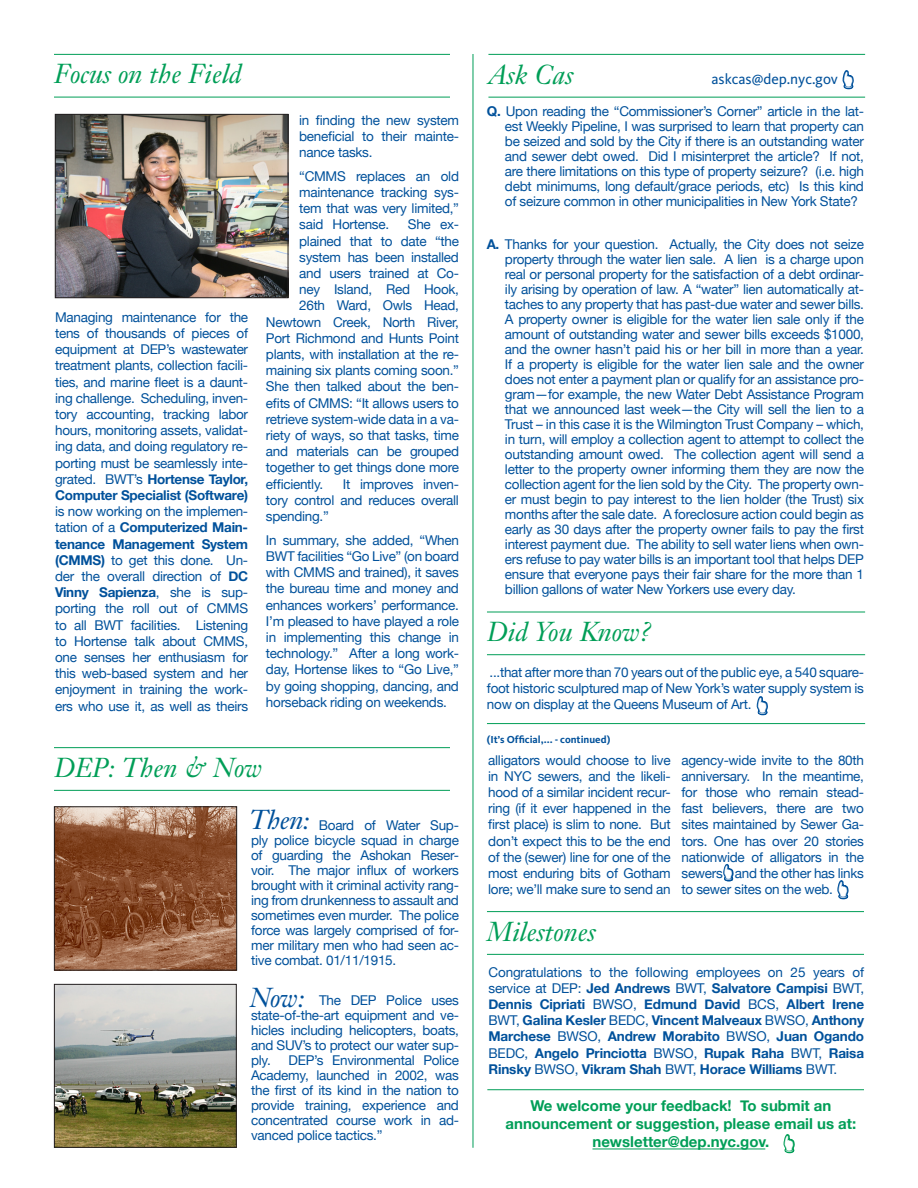
<style>
.page{position:relative;width:918px;height:1188px;background:#fff}
.page>*{position:absolute;margin:0;border:0;box-sizing:border-box;transform-origin:0 0}
.t1{font:italic 27px "Janson Text";color:#009e57}
.body{font:italic 27px "Janson Text";letter-spacing:-.02em;color:#01519b}
.t2{font:700 15px/18px "Helvetica Neue";color:#009e57;text-align:center}
.t3{font:15px "Kievit";color:#01519b}
.body-2{font:13.5px/16.2px "Helvetica Neue";letter-spacing:-.02em;color:#01519b;text-align:justify}
.body-3{font:700 13.5px/16.2px "Helvetica Neue";letter-spacing:-.01em;color:#01519b;text-align:justify}
.t4{font:700 10.5px "Kievit";color:#01519b}
.s1{font-weight:700}
.s2{font-weight:400}
</style>
<div class="page">
<hr style="left:54px;top:54px;width:396px;height:1px;background:#009e57">
<hr style="left:54px;top:97px;width:396px;height:1px;background:#009e57">
<hr style="left:473px;top:54px;width:1px;height:1094px;background:#009e57">
<img style="left:57px;top:116px;width:229px;height:180px">
<div style="left:55px;top:114px;width:233px;height:184px;border:1px solid #231f20"></div>
<hr style="left:592px;top:1149px;width:173px;height:1px;background:#009e57">
<hr style="left:487px;top:1089px;width:377px;height:1px;background:#009e57">
<hr style="left:488px;top:54px;width:377px;height:1px;background:#009e57">
<hr style="left:488px;top:97px;width:377px;height:1px;background:#009e57">
<hr style="left:487px;top:911px;width:377px;height:1px;background:#009e57">
<hr style="left:487px;top:954px;width:377px;height:1px;background:#009e57">
<hr style="left:487px;top:723px;width:378px;height:1px;background:#009e57">
<hr style="left:54px;top:747px;width:396px;height:1px;background:#009e57">
<hr style="left:54px;top:790px;width:396px;height:1px;background:#009e57">
<img style="left:56px;top:808px;width:179px;height:161px">
<div style="left:54px;top:806px;width:183px;height:165px;border:1px solid #231f20"></div>
<img style="left:56px;top:986px;width:179px;height:160px">
<div style="left:54px;top:984px;width:183px;height:164px;border:1px solid #231f20"></div>
<hr style="left:487px;top:612px;width:378px;height:1px;background:#009e57">
<hr style="left:487px;top:654px;width:378px;height:1px;background:#009e57">
<svg style="left:782px;top:1089px;width:14px;height:65px"></svg>
<svg style="left:841px;top:53px;width:14px;height:45px"></svg>
<svg style="left:837px;top:880px;width:12px;height:20px"></svg>
<svg style="left:723px;top:863px;width:11px;height:19px"></svg>
<svg style="left:755px;top:654px;width:14px;height:71px"></svg>
<p class="t1" style="left:54px;top:57px;width:189px">Focus on the Field</p>
<p class="body-2" style="left:55px;top:309px;width:195px">Managing maintenance for the tens of thousands of pieces of equipment at DEP’s wastewater treatment plants, collection facili&shy;ties, and marine fleet is a daunt&shy;ing challenge. Scheduling, inven&shy;tory accounting, tracking labor hours, monitoring assets, validat&shy;ing data, and doing regulatory re&shy;porting must be seamlessly inte&shy;grated. BWT’s <span class="s1">Hortense Taylor, Computer Specialist (Software) </span>is now working on the implemen&shy;tation of a <span class="s1">Computerized Main&shy;tenance Management System (CMMS)</span> to get this done. Un&shy;der the overall direction of <span class="s1">DC Vinny Sapienza</span>, she is sup&shy;porting the roll out of CMMS to all BWT facilities. Listening to Hortense talk about CMMS, one senses her enthusiasm for this web-based system and her enjoyment in training the work&shy;ers who use it, as well as theirs</p>
<p class="body-2" style="left:299px;top:112px;width:161px">in finding the new system beneficial to their mainte&shy;nance tasks.</p>
<p class="body-2" style="left:299px;top:168px;width:161px">“CMMS replaces an old maintenance tracking sys&shy;tem that was very limited,” said Hortense.</p>
<p class="body-2" style="left:408px;top:216px;width:53px">She ex-</p>
<p class="body-2" style="left:299px;top:233px;width:161px">plained that to date “the</p>
<p class="body-2" style="left:299px;top:249px;width:161px">system has been installed</p>
<p class="body-2" style="left:299px;top:265px;width:161px">and users trained at Co-</p>
<p class="body-2" style="left:299px;top:281px;width:161px">ney Island, Red Hook,</p>
<p class="body-2" style="left:299px;top:297px;width:161px">26th Ward, Owls Head,</p>
<p class="body-2" style="left:266px;top:314px;width:195px">Newtown Creek, North River,</p>
<p class="body-2" style="left:266px;top:330px;width:195px">Port Richmond and Hunts Point</p>
<p class="body-2" style="left:266px;top:346px;width:195px">plants, with installation at the re-</p>
<p class="body-2" style="left:266px;top:362px;width:195px">maining six plants coming soon.”</p>
<p class="body-2" style="left:266px;top:378px;width:195px">She then talked about the ben-</p>
<p class="body-2" style="left:266px;top:395px;width:195px">efits of CMMS: “It allows users to</p>
<p class="body-2" style="left:266px;top:411px;width:195px">retrieve system-wide data in a va-</p>
<p class="body-2" style="left:266px;top:427px;width:195px">riety of ways, so that tasks, time</p>
<p class="body-2" style="left:266px;top:443px;width:195px">and materials can be grouped</p>
<p class="body-2" style="left:266px;top:459px;width:195px">together to get things done more</p>
<p class="body-2" style="left:266px;top:476px;width:59px">efficiently.</p>
<p class="body-2" style="left:266px;top:476px;width:195px;text-indent:77px">It improves inven&shy;tory control and reduces overall spending.”</p>
<p class="body-2" style="left:266px;top:532px;width:195px">In summary, she added, “When BWT facilities “Go Live” (on board with CMMS and trained), it saves the bureau time and money and enhances workers’ performance.<br>I’m pleased to have played a role in implementing this change in technology.” After a long work&shy;day, Hortense likes to “Go Live,” by going shopping, dancing, and horseback riding on weekends.</p>
<p class="t1" style="left:54px;top:751px;width:210px">DEP: Then &amp; Now</p>
<p class="body" style="left:250px;top:803px;width:62px">Then:</p>
<p class="body-2" style="left:251px;top:817px;width:209px;line-height:15px;text-indent:68px">Board of Water Sup&shy;ply police bicycle squad in charge of guarding the Ashokan Reser&shy;voir. The major influx of workers brought with it criminal activity rang&shy;ing from drunkenness to assault and sometimes even murder. The police force was largely comprised of for&shy;mer military men who had seen ac&shy;tive combat. 01/11/1915.</p>
<p class="body" style="left:250px;top:981px;width:56px">Now:</p>
<p class="body-2" style="left:251px;top:993px;width:209px;line-height:15px;text-indent:68px">The DEP Police uses state-of-the-art equipment and ve&shy;hicles including helicopters, boats, and SUV’s to protect our water sup&shy;ply.</p>
<p class="body-2" style="left:251px;top:1053px;width:209px;line-height:15px;text-indent:37px">DEP’s Environmental Police Academy, launched in 2002, was the first of its kind in the nation to provide training, experience and concentrated course work in ad&shy;vanced police tactics.”</p>
<p class="t1" style="left:488px;top:58px;width:86px">Ask Cas</p>
<p class="t3" style="left:711px;top:70px;width:128px">askcas@dep.nyc.gov</p>
<p class="body-2" style="left:505px;top:103px;width:361px;line-height:15px;text-indent:-18px"><span class="s1">Q.</span> Upon reading the “Commissioner’s Corner” article in the lat&shy;est Weekly Pipeline, I was surprised to learn that property can be seized and sold by the City if there is an outstanding water and sewer debt owed. Did I misinterpret the article? If not, are there limitations on this type of property seizure? (i.e. high debt minimums, long default/grace periods, etc) Is this kind of seizure common in other municipalities in New York State?</p>
<p class="body-2" style="left:505px;top:237px;width:361px;line-height:15px;text-indent:-18px"><span class="s1">A.</span> Thanks for your question. Actually, the City does not seize property through the water lien sale. A lien is a charge upon real or personal property for the satisfaction of a debt ordinar&shy;ily arising by operation of law. A “water” lien automatically at&shy;taches to any property that has past-due water and sewer bills.<br>A property owner is eligible for the water lien sale only if the amount of outstanding water and sewer bills exceeds $1000, and the owner hasn’t paid his or her bill in more than a year.<br>If a property is eligible for the water lien sale and the owner does not enter a payment plan or qualify for an assistance pro&shy;gram—for example, the new Water Debt Assistance Program that we announced last week—the City will sell the lien to a Trust – in this case it is the Wilmington Trust Company – which, in turn, will employ a collection agent to attempt to collect the outstanding amount owed. The collection agent will send a letter to the property owner informing them they are now the collection agent for the lien sold by the City. The property own&shy;er must begin to pay interest to the lien holder (the Trust) six months after the sale date. A foreclosure action could begin as early as 30 days after the property owner fails to pay the first interest payment due. The ability to sell water liens when own&shy;ers refuse to pay water bills is an important tool that helps DEP ensure that everyone pays their fair share for the more than 1 billion gallons of water New Yorkers use every day.</p>
<p class="t1" style="left:487px;top:615px;width:166px">Did You Know?</p>
<p class="body-2" style="left:487px;top:664px;width:379px">...that after more than 70 years out of the public eye, a 540 square&shy;foot historic sculptured map of New York’s water supply system is now on display at the Queens Museum of Art.</p>
<p class="t4" style="left:487px;top:733px;width:125px">(It’s Official,... - continued)</p>
<p class="body-2" style="left:488px;top:752px;width:184px">alligators would choose to live in NYC sewers, and the likeli&shy;hood of a similar incident recur&shy;ring (if it ever happened in the first place) is slim to none. But don’t expect this to be the end of the (sewer) line for one of the most enduring bits of Gotham lore; we’ll make sure to send an</p>
<p class="body-2" style="left:682px;top:752px;width:184px">agency-wide invite to the 80th anniversary. In the meantime, for those who remain stead&shy;fast believers, there are two sites maintained by Sewer Ga&shy;tors. One has over 20 stories nationwide of alligators in the sewers and the other has links to sewer sites on the web.</p>
<p class="t1" style="left:487px;top:915px;width:110px">Milestones</p>
<p class="body-3" style="left:488px;top:963px;width:377px"><span class="s2">Congratulations to the following employees on 25 years of service at DEP:</span> Jed Andrews <span class="s2">BWT,</span> Salvatore Campisi <span class="s2">BWT, </span>Dennis Cipriati <span class="s2">BWSO,</span> Edmund David <span class="s2">BCS,</span> Albert Irene <span class="s2">BWT,</span> Galina Kesler <span class="s2">BEDC,</span> Vincent Malveaux <span class="s2">BWSO,</span> Anthony Marchese <span class="s2">BWSO,</span> Andrew Morabito <span class="s2">BWSO,</span> Juan Ogando <span class="s2">BEDC,</span> Angelo Princiotta <span class="s2">BWSO,</span> Rupak Raha <span class="s2">BWT,</span> Raisa Rinsky <span class="s2">BWSO,</span> Vikram Shah <span class="s2">BWT,</span> Horace Williams <span class="s2">BWT.</span></p>
<p class="t2" style="left:506px;top:1097px;width:352px">We welcome your feedback! To submit an announcement or suggestion, please email us at:</p>
<p class="t2" style="left:592px;top:1133px;width:179px">newsletter@dep.nyc.gov.</p>
</div>
